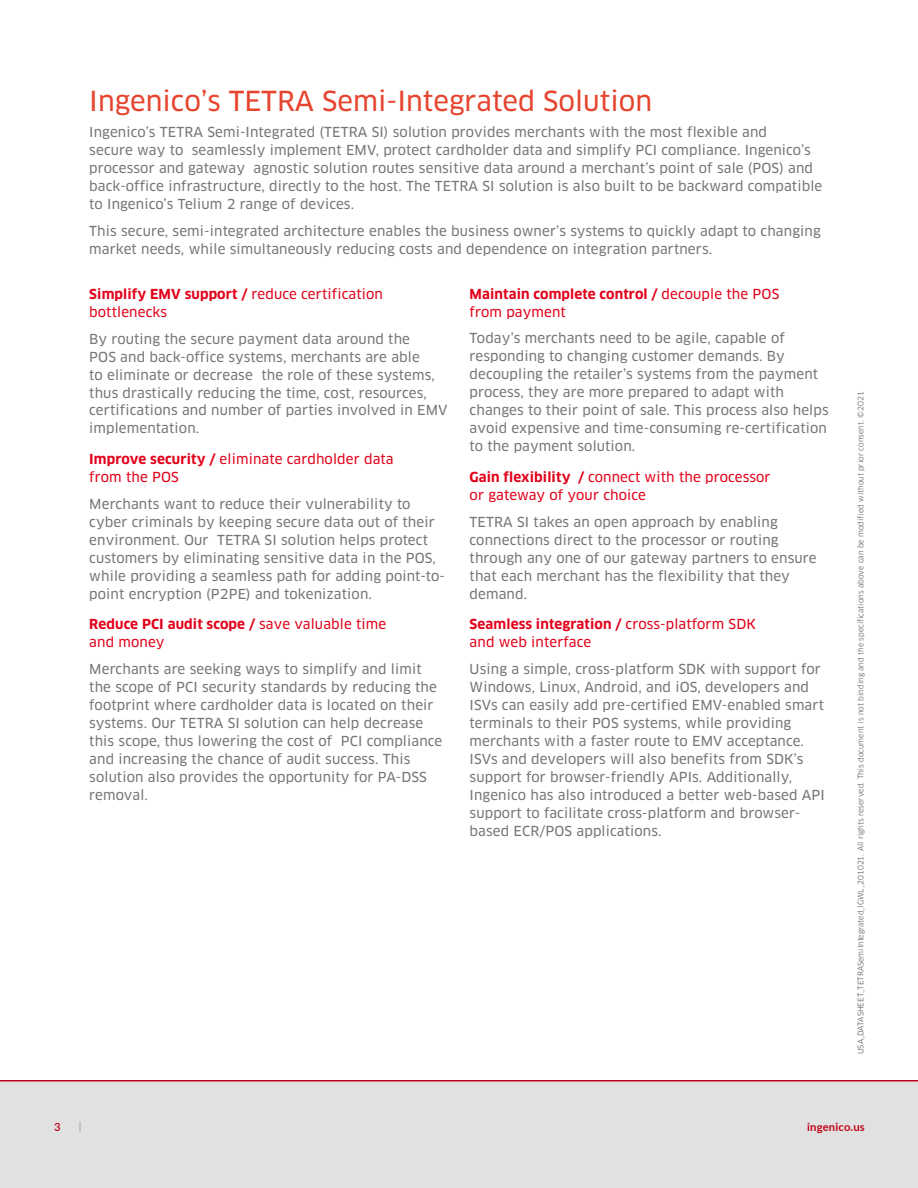
<style>
.page{position:relative;width:918px;height:1188px;background:#fff}
.page>*{position:absolute;margin:0;border:0;box-sizing:border-box;transform-origin:0 0}
.t1{font:27px "Clan OT News";color:#e6442e}
.t2{font:13.5px/18px "Clan OT News";letter-spacing:.01em;color:#76767a}
.t3{font:13.5px/18px "Clan OT News";letter-spacing:.01em;color:#e2001a}
.t4{font:700 13.5px "Clan OT";letter-spacing:.01em;color:#e2001a}
.t5{font:700 11.25px "Lato";letter-spacing:.015em;color:#c00418}
.t6{font:600 11.25px "Lato";color:#c00418}
.t7{font:300 11.25px "Lato";color:#5f6469}
.t8{font:7.5px "Clan OT";color:#464c51}
.s1{font-family:"Clan OT News";font-weight:400}
.s2{font-family:"Clan OT";font-weight:700}
</style>
<div class="page">
<div style="left:0;top:1081px;width:918px;height:107px;background:#e1e1e2"></div>
<hr style="left:0;top:1080px;width:918px;height:2px;background:#c00418">
<h1 class="t1" style="left:89px;top:85px;width:564px">Ingenico’s TETRA Semi-Integrated Solution</h1>
<p class="t2" style="left:89px;top:123px;width:735px">Ingenico’s TETRA Semi-Integrated (TETRA SI) solution provides merchants with the most flexible and<br>secure way to seamlessly implement EMV, protect cardholder data and simplify PCI compliance. Ingenico’s processor and gateway agnostic solution routes sensitive data around a merchant’s point of sale (POS) and back-office infrastructure, directly to the host. The TETRA SI solution is also built to be backward compatible to Ingenico’s Telium 2 range of devices.</p>
<p class="t2" style="left:89px;top:222px;width:733px">This secure, semi-integrated architecture enables the business owner’s systems to quickly adapt to changing market needs, while simultaneously reducing costs and dependence on integration partners.</p>
<p class="t4" style="left:89px;top:286px;width:295px">Simplify EMV support / <span class="s1">reduce certification</span></p>
<p class="t3" style="left:89px;top:303px;width:79px">bottlenecks</p>
<p class="t2" style="left:89px;top:330px;width:360px">By routing the secure payment data around the<br>POS and back-office systems, merchants are able<br>to eliminate or decrease the role of these systems, thus drastically reducing the time, cost, resources, certifications and number of parties involved in EMV implementation.</p>
<p class="t3" style="left:89px;top:450px;width:306px"><span class="s2">Improve security /</span> eliminate cardholder data from the POS</p>
<p class="t2" style="left:89px;top:495px;width:357px">Merchants want to reduce their vulnerability to cyber criminals by keeping secure data out of their environment. Our TETRA SI solution helps protect customers by eliminating sensitive data in the POS, while providing a seamless path for adding point-to&shy;point encryption (P2PE) and tokenization.</p>
<p class="t4" style="left:89px;top:617px;width:299px">Reduce PCI audit scope / <span class="s1">save valuable time</span></p>
<p class="t3" style="left:89px;top:634px;width:77px">and money</p>
<p class="t2" style="left:89px;top:660px;width:355px">Merchants are seeking ways to simplify and limit the scope of PCI security standards by reducing the footprint where cardholder data is located on their systems. Our TETRA SI solution can help decrease this scope, thus lowering the cost of PCI compliance and increasing the chance of audit success. This solution also provides the opportunity for PA-DSS removal.</p>
<p class="t4" style="left:470px;top:286px;width:311px">Maintain complete control / <span class="s1">decouple the POS</span></p>
<p class="t3" style="left:470px;top:303px;width:98px">from payment</p>
<p class="t2" style="left:470px;top:330px;width:361px">Today’s merchants need to be agile, capable of responding to changing customer demands. By decoupling the retailer’s systems from the payment process, they are more prepared to adapt with changes to their point of sale. This process also helps avoid expensive and time-consuming re-certification to the payment solution.</p>
<p class="t3" style="left:470px;top:468px;width:302px"><span class="s2">Gain flexibility /</span> connect with the processor or gateway of your choice</p>
<p class="t2" style="left:470px;top:513px;width:349px">TETRA SI takes an open approach by enabling connections direct to the processor or routing through any one of our gateway partners to ensure that each merchant has the flexibility that they demand.</p>
<p class="t4" style="left:470px;top:617px;width:288px">Seamless integration / <span class="s1">cross-platform SDK</span></p>
<p class="t3" style="left:470px;top:633px;width:123px">and web interface</p>
<p class="t2" style="left:470px;top:660px;width:357px">Using a simple, cross-platform SDK with support for Windows, Linux, Android, and iOS, developers and ISVs can easily add pre-certified EMV-enabled smart terminals to their POS systems, while providing merchants with a faster route to EMV acceptance.<br>ISVs and developers will also benefits from SDK’s support for browser-friendly APIs. Additionally, Ingenico has also introduced a better web-based API support to facilitate cross-platform and browser&shy;based ECR/POS applications.</p>
<p class="t8" style="left:856px;top:1054px;width:664px;rotate:-90deg">USA_DATASHEET_TETRASemiIntegrated_IGWL_201021. All rights reserved. This document is not binding and the specifications above can be modified without prior consent. ©2021</p>
<p class="t6" style="left:54px;top:1119px;width:8px">3</p>
<p class="t7" style="left:79px;top:1118px;width:4px">|</p>
<p class="t5" style="left:807px;top:1119px;width:59px">ingenico.us</p>
</div>
